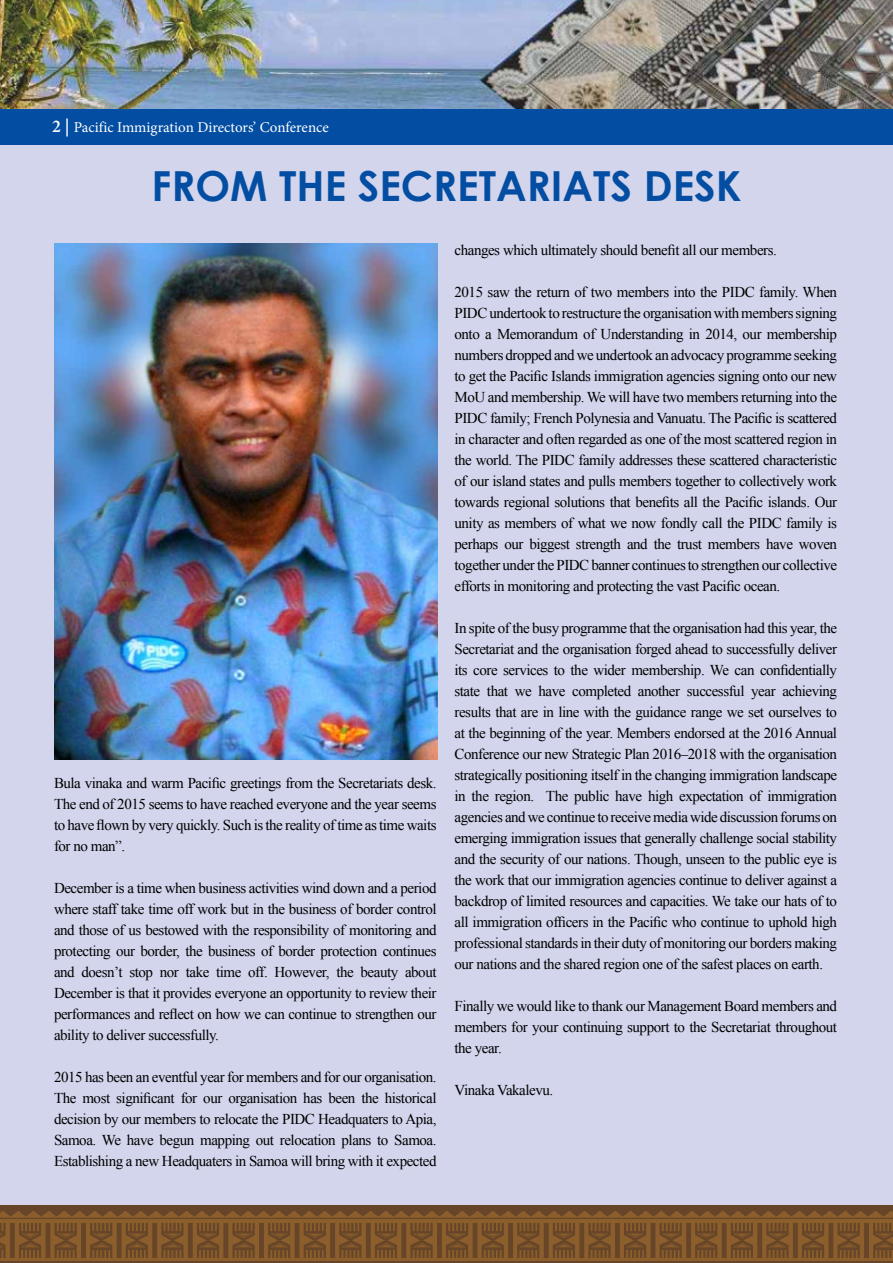
<style>
.page{position:relative;width:893px;height:1263px;background:#fff}
.page>*{position:absolute;margin:0;border:0;box-sizing:border-box;transform-origin:0 0}
.t1{font:700 41.4px "Century Gothic";color:#034ea2}
.t2{font:15px/21px "Times New Roman";letter-spacing:-.03em;color:#000;text-align:justify}
.t3{font:15px "Minion Pro";color:#fff}
.s1{font-weight:600;font-size:18px}
</style>
<div class="page">
<div style="left:0;top:108px;width:893px;height:37px;background:#034ea2"></div>
<img style="left:0;top:0;width:893px;height:108px">
<div style="left:0;top:1205px;width:893px;height:58px;background:#664528"></div>
<svg style="left:0;top:1211px;width:893px;height:50px"></svg>
<div style="left:0;top:145px;width:893px;height:1060px;background:#d2d5ec"></div>
<img style="left:54px;top:243px;width:384px;height:517px">
<p class="t3" style="left:52px;top:117px;width:278px"><span class="s1">2 |</span> Pacific Immigration Directors’ Conference</p>
<h1 class="t1" style="left:152px;top:155px;width:591px">FROM THE SECRETARIATS DESK</h1>
<p class="t2" style="left:54px;top:772px;width:384px">Bula vinaka and warm Pacific greetings from the Secretariats desk.<br>The end of 2015 seems to have reached everyone and the year seems to have flown by very quickly. Such is the reality of time as time waits for no man”.</p>
<p class="t2" style="left:54px;top:877px;width:384px">December is a time when business activities wind down and a period where staff take time off work but in the business of border control and those of us bestowed with the responsibility of monitoring and protecting our border, the business of border protection continues and doesn’t stop nor take time off. However, the beauty about December is that it provides everyone an opportunity to review their performances and reflect on how we can continue to strengthen our ability to deliver successfully.</p>
<p class="t2" style="left:54px;top:1066px;width:384px">2015 has been an eventful year for members and for our organisation.<br>The most significant for our organisation has been the historical decision by our members to relocate the PIDC Headquaters to Apia, Samoa. We have begun mapping out relocation plans to Samoa.<br>Establishing a new Headquaters in Samoa will bring with it expected</p>
<p class="t2" style="left:454px;top:240px;width:324px">changes which ultimately should benefit all our members.</p>
<p class="t2" style="left:454px;top:282px;width:384px">2015 saw the return of two members into the PIDC family. When PIDC undertook to restructure the organisation with members signing onto a Memorandum of Understanding in 2014, our membership numbers dropped and we undertook an advocacy programme seeking to get the Pacific Islands immigration agencies signing onto our new MoU and membership. We will have two members returning into the PIDC family; French Polynesia and Vanuatu. The Pacific is scattered in character and often regarded as one of the most scattered region in the world. The PIDC family addresses these scattered characteristic of our island states and pulls members together to collectively work towards regional solutions that benefits all the Pacific islands. Our unity as members of what we now fondly call the PIDC family is perhaps our biggest strength and the trust members have woven together under the PIDC banner continues to strengthen our collective efforts in monitoring and protecting the vast Pacific ocean.</p>
<p class="t2" style="left:454px;top:618px;width:384px">In spite of the busy programme that the organisation had this year, the Secretariat and the organisation forged ahead to successfully deliver its core services to the wider membership. We can confidentially state that we have completed another successful year achieving results that are in line with the guidance range we set ourselves to at the beginning of the year. Members endorsed at the 2016 Annual Conference our new Strategic Plan 2016–2018 with the organisation strategically positioning itself in the changing immigration landscape in the region. The public have high expectation of immigration agencies and we continue to receive media wide discussion forums on emerging immigration issues that generally challenge social stability and the security of our nations. Though, unseen to the public eye is the work that our immigration agencies continue to deliver against a backdrop of limited resources and capacities. We take our hats of to all immigration officers in the Pacific who continue to uphold high professional standards in their duty of monitoring our borders making our nations and the shared region one of the safest places on earth.</p>
<p class="t2" style="left:454px;top:996px;width:384px">Finally we would like to thank our Management Board members and members for your continuing support to the Secretariat throughout the year.</p>
<p class="t2" style="left:454px;top:1080px;width:100px">Vinaka Vakalevu.</p>
</div>
